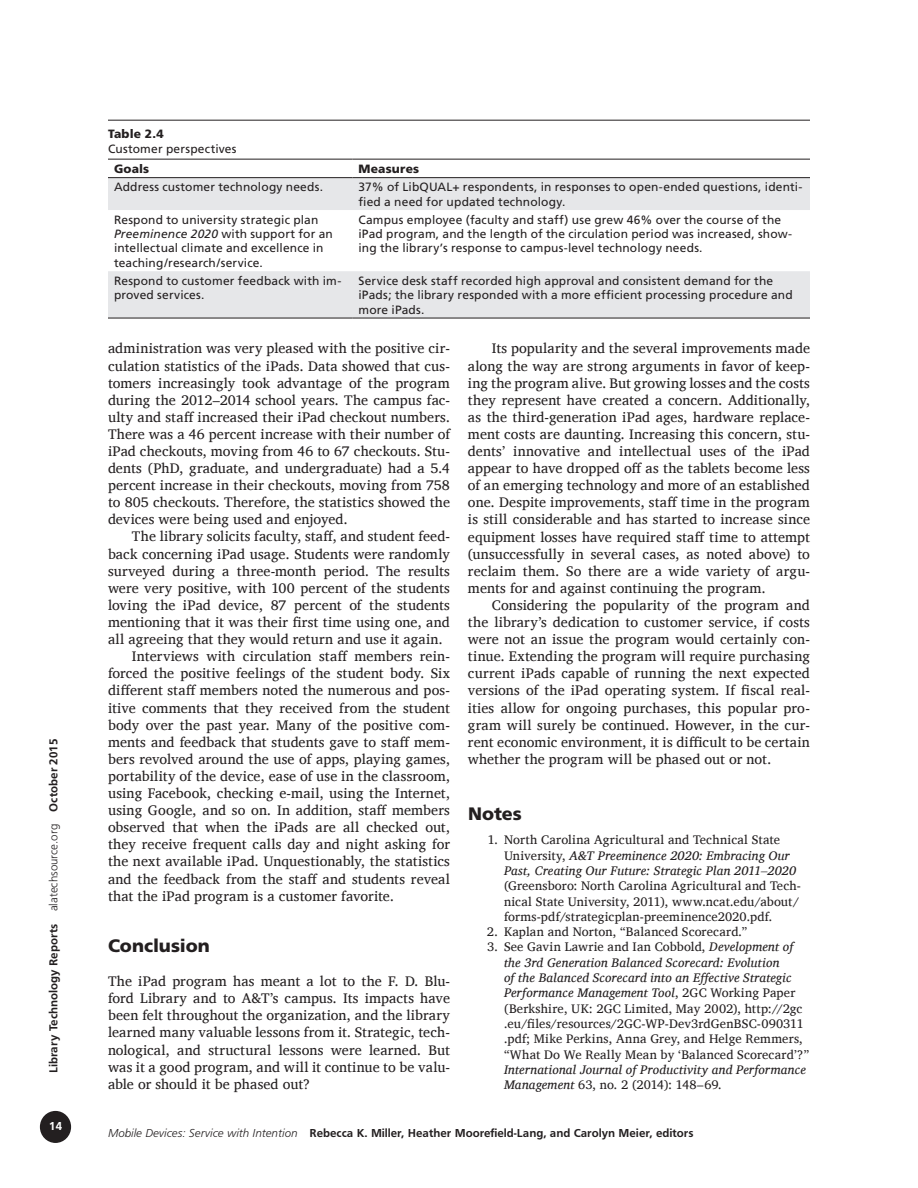
<style>
.page{position:relative;width:918px;height:1188px;background:#fff}
.page>*{position:absolute;margin:0;border:0;box-sizing:border-box;transform-origin:0 0}
.t1{font:900 18px "Frutiger";color:#231f20}
.t2{font:14.25px/17.1px "Charis SIL";letter-spacing:.005em;color:#231f20;text-align:justify}
.t3{font:12.75px/15.3px "Charis SIL";letter-spacing:.015em;color:#231f20}
.t4{font:italic 12.75px/15.3px "Charis SIL";letter-spacing:.02em;color:#231f20}
.t5{font:12px/14.4px "Frutiger";letter-spacing:.015em;color:#231f20}
.t6{font:12px "Frugal Sans Bold DTC";color:#231f20}
.t7{font:900 12px "Frutiger";letter-spacing:.015em;color:#231f20}
.t8{font:12px "Frugal Sans Bold DTC";color:#fff}
.s1{font-family:"Frugal Sans Light DTC"}
.s2{font-style:italic}
.s3{font-style:normal}
.s4{font-family:"Frugal Sans Light Italic DTC"}
</style>
<div class="page">
<div style="left:41px;top:1112px;width:29px;height:30px;background:#231f20;border-radius:50%"></div>
<div style="left:40px;top:1111px;width:31px;height:32px;border:2px solid #231f20;border-radius:50%"></div>
<hr style="left:108px;top:120px;width:702px;height:1px;background:#231f20">
<svg style="left:108px;top:178px;width:702px;height:140px;fill:#e6e7e9"></svg>
<hr style="left:108px;top:159px;width:244px;height:1px;background:#231f20">
<hr style="left:352px;top:159px;width:458px;height:1px;background:#231f20">
<hr style="left:108px;top:177px;width:244px;height:1px;background:#231f20">
<hr style="left:352px;top:177px;width:458px;height:1px;background:#231f20">
<hr style="left:108px;top:318px;width:244px;height:1px;background:#231f20">
<hr style="left:352px;top:318px;width:458px;height:1px;background:#231f20">
<p class="t6" style="left:47px;top:1073px;width:336px;rotate:-90deg">Library Technology Reports <span class="s1">alatechsource.org</span> October 2015</p>
<p class="t8" style="left:49px;top:1119px;width:14px">14</p>
<p class="t7" style="left:108px;top:127px;width:57px">Table 2.4</p>
<p class="t5" style="left:108px;top:141px;width:130px">Customer perspectives</p>
<p class="t7" style="left:114px;top:162px;width:37px">Goals</p>
<p class="t7" style="left:358px;top:162px;width:62px">Measures</p>
<p class="t5" style="left:114px;top:180px;width:211px">Address customer technology needs.</p>
<p class="t5" style="left:358px;top:180px;width:446px">37% of LibQUAL+ respondents, in responses to open-ended questions, identi&shy;fied a need for updated technology.</p>
<p class="t5" style="left:114px;top:212px;width:220px">Respond to university strategic plan <span class="s2">Preeminence 2020</span> with support for an intellectual climate and excellence in teaching/research/service.</p>
<p class="t5" style="left:358px;top:212px;width:435px">Campus employee (faculty and staff) use grew 46% over the course of the iPad program, and the length of the circulation period was increased, show&shy;ing the library’s response to campus-level technology needs.</p>
<p class="t5" style="left:114px;top:273px;width:229px">Respond to customer feedback with im&shy;proved services.</p>
<p class="t5" style="left:358px;top:273px;width:436px">Service desk staff recorded high approval and consistent demand for the iPads; the library responded with a more efficient processing procedure and more iPads.</p>
<p class="t2" style="left:108px;top:340px;width:344px">administration was very pleased with the positive cir&shy;culation statistics of the iPads. Data showed that cus&shy;tomers increasingly took advantage of the program during the 2012–2014 school years. The campus fac&shy;ulty and staff increased their iPad checkout numbers.<br>There was a 46 percent increase with their number of iPad checkouts, moving from 46 to 67 checkouts. Stu&shy;dents (PhD, graduate, and undergraduate) had a 5.4 percent increase in their checkouts, moving from 758 to 805 checkouts. Therefore, the statistics showed the devices were being used and enjoyed.</p>
<p class="t2" style="left:132px;top:528px;width:320px">The library solicits faculty, staff, and student feed-</p>
<p class="t2" style="left:108px;top:545px;width:343px">back concerning iPad usage. Students were randomly</p>
<p class="t2" style="left:108px;top:562px;width:343px">surveyed during a three-month period. The results</p>
<p class="t2" style="left:108px;top:579px;width:343px">were very positive, with 100 percent of the students</p>
<p class="t2" style="left:108px;top:596px;width:343px">loving the iPad device, 87 percent of the students</p>
<p class="t2" style="left:108px;top:614px;width:343px">mentioning that it was their first time using one, and</p>
<p class="t2" style="left:108px;top:631px;width:336px">all agreeing that they would return and use it again.</p>
<p class="t2" style="left:132px;top:648px;width:320px">Interviews with circulation staff members rein-</p>
<p class="t2" style="left:108px;top:665px;width:343px">forced the positive feelings of the student body. Six</p>
<p class="t2" style="left:108px;top:682px;width:344px">different staff members noted the numerous and pos-</p>
<p class="t2" style="left:108px;top:699px;width:344px">itive comments that they received from the student</p>
<p class="t2" style="left:108px;top:716px;width:344px">body over the past year. Many of the positive com-</p>
<p class="t2" style="left:108px;top:733px;width:344px">ments and feedback that students gave to staff mem-</p>
<p class="t2" style="left:108px;top:750px;width:344px">bers revolved around the use of apps, playing games,</p>
<p class="t2" style="left:108px;top:767px;width:344px">portability of the device, ease of use in the classroom,</p>
<p class="t2" style="left:108px;top:785px;width:344px">using Facebook, checking e-mail, using the Internet,</p>
<p class="t2" style="left:108px;top:802px;width:343px">using Google, and so on. In addition, staff members</p>
<p class="t2" style="left:108px;top:819px;width:344px">observed that when the iPads are all checked out,</p>
<p class="t2" style="left:108px;top:836px;width:344px">they receive frequent calls day and night asking for</p>
<p class="t2" style="left:108px;top:853px;width:344px">the next available iPad. Unquestionably, the statistics</p>
<p class="t2" style="left:108px;top:870px;width:344px">and the feedback from the staff and students reveal</p>
<p class="t2" style="left:108px;top:887px;width:288px">that the iPad program is a customer favorite.</p>
<p class="t1" style="left:108px;top:935px;width:103px">Conclusion</p>
<p class="t2" style="left:108px;top:973px;width:344px">The iPad program has meant a lot to the F. D. Blu&shy;ford Library and to A&amp;T’s campus. Its impacts have been felt throughout the organization, and the library learned many valuable lessons from it. Strategic, tech&shy;nological, and structural lessons were learned. But was it a good program, and will it continue to be valu&shy;able or should it be phased out?</p>
<p class="t2" style="left:468px;top:340px;width:344px;text-indent:24px">Its popularity and the several improvements made along the way are strong arguments in favor of keep&shy;ing the program alive. But growing losses and the costs they represent have created a concern. Additionally, as the third-generation iPad ages, hardware replace&shy;ment costs are daunting. Increasing this concern, stu&shy;dents’ innovative and intellectual uses of the iPad appear to have dropped off as the tablets become less of an emerging technology and more of an established one. Despite improvements, staff time in the program is still considerable and has started to increase since equipment losses have required staff time to attempt (unsuccessfully in several cases, as noted above) to reclaim them. So there are a wide variety of argu&shy;ments for and against continuing the program.</p>
<p class="t2" style="left:468px;top:596px;width:344px;text-indent:24px">Considering the popularity of the program and the library’s dedication to customer service, if costs were not an issue the program would certainly con&shy;tinue. Extending the program will require purchasing current iPads capable of running the next expected versions of the iPad operating system. If fiscal real&shy;ities allow for ongoing purchases, this popular pro&shy;gram will surely be continued. However, in the cur&shy;rent economic environment, it is difficult to be certain whether the program will be phased out or not.</p>
<p class="t1" style="left:468px;top:803px;width:55px">Notes</p>
<p class="t4" style="left:504px;top:832px;width:294px;text-indent:-16px"><span class="s3">1. North Carolina Agricultural and Technical State<br>University,</span> A&amp;T Preeminence 2020: Embracing Our<br>Past, Creating Our Future: Strategic Plan 2011–2020</p>
<p class="t3" style="left:504px;top:878px;width:299px">(Greensboro: North Carolina Agricultural and Tech&shy;nical State University, 2011), www.ncat.edu/about/ forms-pdf/strategicplan-preeminence2020.pdf.</p>
<p class="t3" style="left:487px;top:924px;width:262px">2. Kaplan and Norton, “Balanced Scorecard.”</p>
<p class="t3" style="left:504px;top:939px;width:307px;text-indent:-17px">3. See Gavin Lawrie and Ian Cobbold, <span class="s2">Development of the 3rd Generation Balanced Scorecard: Evolution<br>of the Balanced Scorecard into an Effective Strategic Performance Management Tool</span>, 2GC Working Paper (Berkshire, UK: 2GC Limited, May 2002), http://2gc .eu/files/resources/2GC-WP-Dev3rdGenBSC-090311 .pdf; Mike Perkins, Anna Grey, and Helge Remmers, “What Do We Really Mean by ‘Balanced Scorecard’?”</p>
<p class="t4" style="left:504px;top:1062px;width:303px">International Journal of Productivity and Performance<br>Management <span class="s3">63, no. 2 (2014): 148–69.</span></p>
<p class="t6" style="left:108px;top:1126px;width:587px"><span class="s4">Mobile Devices: Service with Intention</span> Rebecca K. Miller, Heather Moorefield-Lang, and Carolyn Meier, editors</p>
</div>
